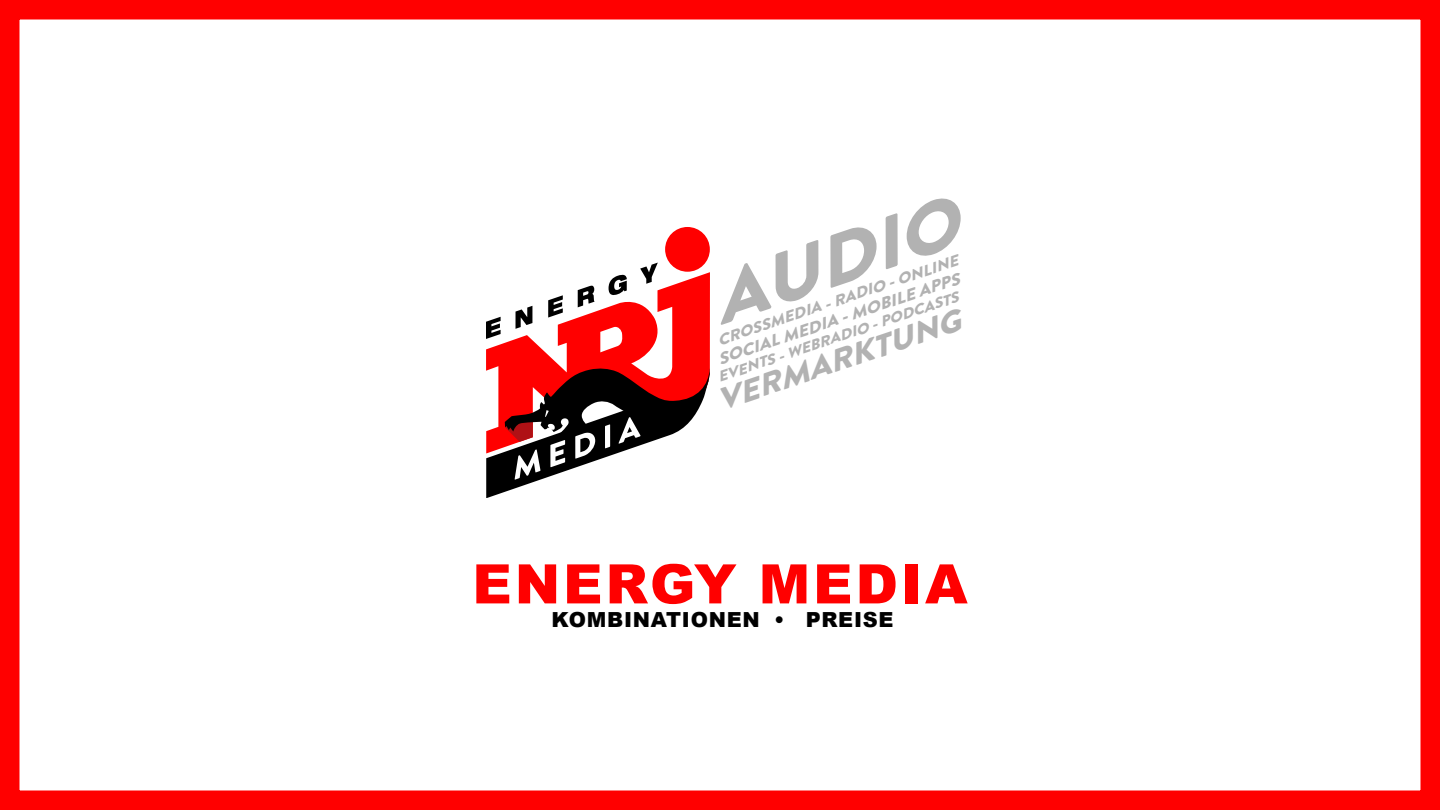
<style>
.page{position:relative;width:1440px;height:810px;background:#fff}
.page>*{position:absolute;margin:0;border:0;box-sizing:border-box;transform-origin:0 0}
.t1{font:italic 900 71.32px "Brandon Grotesque";color:#b2b2b2;scale:1.11 1}
.t2{font:900 54.53px "Arial";letter-spacing:.055em;color:#f00}
.t3{font:italic 900 30.6px "Brandon Grotesque";color:#b2b2b2;scale:1.11 1}
.t4{font:900 20.77px "Arial";letter-spacing:.035em;color:#000}
.t5{font:italic 900 16.27px "Brandon Grotesque";color:#b2b2b2;scale:1.11 1}
.t6{font:italic 900 15.23px "Brandon Grotesque";color:#b2b2b2;scale:1.11 1}
.t7{font:italic 900 14.62px "Brandon Grotesque";color:#b2b2b2;scale:1.11 1}
</style>
<div class="page">
<svg style="left:486px;top:227px;width:224px;height:140px"></svg>
<svg style="left:486px;top:317px;width:15px;height:22px"></svg>
<svg style="left:516px;top:306px;width:16px;height:23px"></svg>
<svg style="left:548px;top:295px;width:15px;height:23px"></svg>
<svg style="left:578px;top:286px;width:17px;height:21px"></svg>
<svg style="left:609px;top:274px;width:18px;height:22px"></svg>
<svg style="left:640px;top:263px;width:18px;height:21px"></svg>
<svg style="left:486px;top:367px;width:224px;height:131px"></svg>
<div style="left:0;top:0;width:1440px;height:810px;border:20px solid #f00"></div>
<h1 class="t1" style="left:697px;top:255px;width:232px;rotate:-19deg">AUDIO</h1>
<p class="t6" style="left:714px;top:331px;width:229px;rotate:-19deg">CROSSMEDIA - RADIO - ONLINE</p>
<p class="t5" style="left:715px;top:349px;width:230px;rotate:-19deg">SOCIAL MEDIA - MOBILE APPS</p>
<p class="t7" style="left:715px;top:368px;width:230px;rotate:-19deg">EVENTS - WEBRADIO - PODCASTS</p>
<h3 class="t3" style="left:711px;top:381px;width:232px;rotate:-19deg">VERMARKTUNG</h3>
<h2 class="t2" style="left:472px;top:544px;width:497px">ENERGY MEDIA</h2>
<h3 class="t4" style="left:551px;top:605px;width:344px">KOMBINATIONEN • PREISE</h3>
</div>
